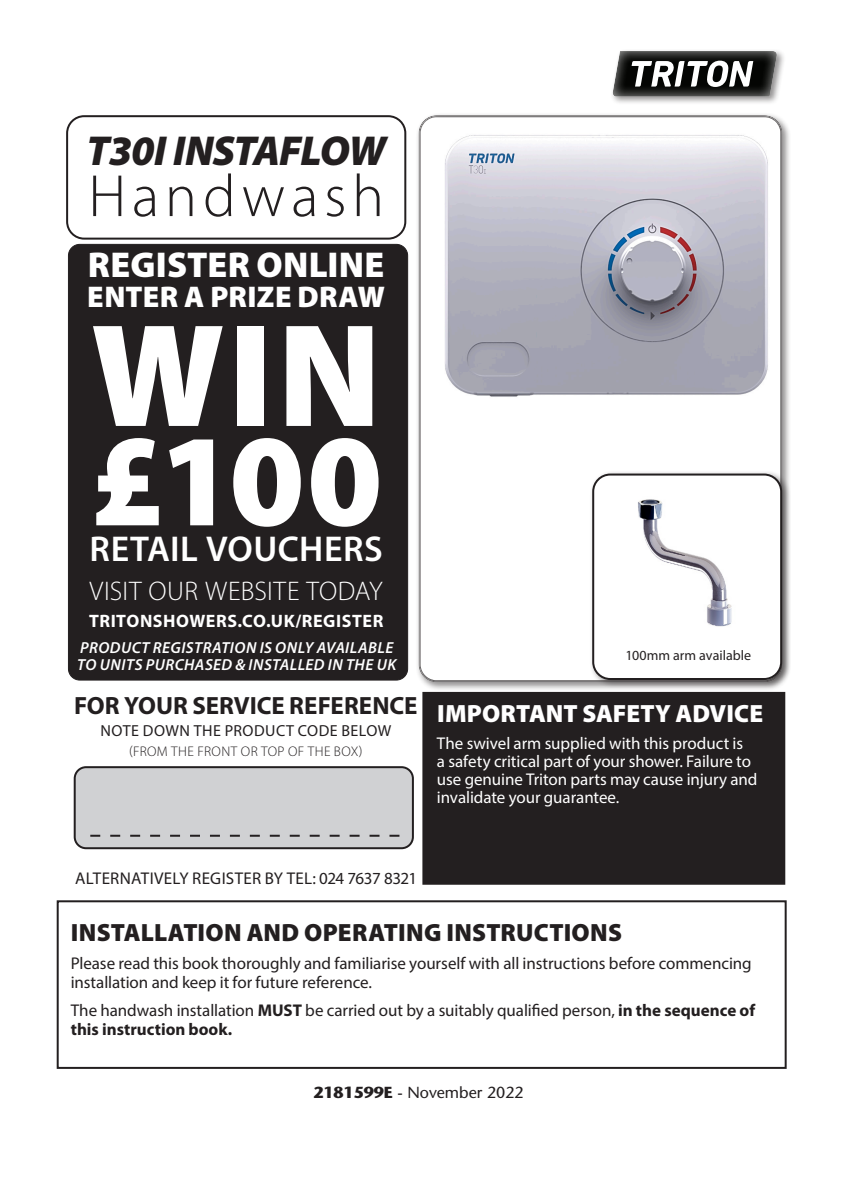
<style>
.page{position:relative;width:842px;height:1191px;background:#fff}
.page>*{position:absolute;margin:0;border:0;box-sizing:border-box;transform-origin:0 0}
.t1{font:900 148px "Myriad Pro";color:#fff}
.t2{font:900 132px "Myriad Pro";color:#fff}
.t3{font:300 60px "Myriad Pro";letter-spacing:.095em;color:#231f20}
.t4{font:italic 900 42px "Myriad Pro";letter-spacing:-.025em;color:#231f20}
.t5{font:900 36px "Myriad Pro";letter-spacing:.005em;color:#fff}
.t6{font:600 36px "Myriad Pro";letter-spacing:.015em;color:#fff}
.t7{font:900 30px "Myriad Pro";letter-spacing:.01em;color:#fff}
.t8{font:300 27px "Myriad Pro";letter-spacing:.01em;color:#fff}
.t9{font:900 25px "Myriad Pro";letter-spacing:.01em;color:#231f20}
.t10{font:700 25px "Myriad Pro";color:#231f20}
.t11{font:900 25px "Myriad Pro";color:#fff}
.t12{font:700 18px "Myriad Pro";letter-spacing:.03em;color:#fff}
.t13{font:17px/19.4px "Myriad Pro";color:#231f20}
.t14{font:17px/18px "Myriad Pro";letter-spacing:-.005em;color:#fff}
.t15{font:italic 600 16px "Myriad Pro";letter-spacing:.03em;color:#fff}
.t16{font:16px "Myriad Pro";letter-spacing:.03em;color:#231f20}
.t17{font:500 16px "Stone Sans Std";color:#231f20}
.t18{font:300 14px "Myriad Pro";letter-spacing:.03em;color:#231f20}
.t19{font:14px "Myriad Pro";color:#231f20}
.s1{font-weight:700}
</style>
<div class="page">
<div style="left:610px;top:48px;width:175px;height:57px;background:#231f20;opacity:.5"></div>
<div style="left:608px;top:50px;width:180px;height:50px;background:#fff;opacity:.75"></div>
<div style="left:415px;top:112px;width:376px;height:579px;background:#231f20;opacity:.5"></div>
<div style="left:416px;top:115px;width:368px;height:568px;background:#fff"></div>
<div style="left:589px;top:470px;width:202px;height:218px;background:#231f20;opacity:.5"></div>
<div style="left:593px;top:474px;width:188px;height:205px;background:#fff;border-radius:17px"></div>
<div style="left:592px;top:473px;width:190px;height:207px;border:2px solid #231f20;border-radius:17px"></div>
<img style="left:638px;top:499px;width:94px;height:128px">
<img style="left:444px;top:135px;width:324px;height:262px">
<div style="left:423px;top:693px;width:361px;height:190px;background:#231f20"></div>
<div style="left:422px;top:692px;width:363px;height:192px;border:2px solid #231f20"></div>
<div style="left:57px;top:900px;width:730px;height:169px;border:2px solid #231f20"></div>
<div style="left:66px;top:115px;width:340px;height:125px;border:2px solid #231f20;border-radius:17px"></div>
<div style="left:75px;top:767px;width:338px;height:81px;background:#d0d1d3;border-radius:11px"></div>
<div style="left:74px;top:766px;width:340px;height:83px;border:2px solid #231f20;border-radius:11px"></div>
<svg style="left:90px;top:834px;width:309px;height:2px"></svg>
<div style="left:68px;top:244px;width:340px;height:436px;background:#231f20;border-radius:11px"></div>
<div style="left:68px;top:244px;width:340px;height:436px;border:1px solid #231f20;border-radius:11px"></div>
<p class="t4" style="left:87px;top:123px;width:301px">T30I INSTAFLOW</p>
<p class="t3" style="left:88px;top:160px;width:297px">Handwash</p>
<p class="t5" style="left:88px;top:240px;width:298px">REGISTER ONLINE</p>
<p class="t7" style="left:87px;top:276px;width:299px">ENTER A PRIZE DRAW</p>
<p class="t1" style="left:91px;top:277px;width:292px">WIN</p>
<p class="t2" style="left:90px;top:392px;width:294px">£100</p>
<p class="t6" style="left:89px;top:525px;width:295px">RETAIL VOUCHERS</p>
<p class="t8" style="left:90px;top:574px;width:295px">VISIT OUR WEBSITE TODAY</p>
<p class="t12" style="left:89px;top:609px;width:296px">TRITONSHOWERS.CO.UK/REGISTER</p>
<p class="t15" style="left:80px;top:637px;width:315px">PRODUCT REGISTRATION IS ONLY AVAILABLE</p>
<p class="t15" style="left:77px;top:654px;width:321px">TO UNITS PURCHASED &amp; INSTALLED IN THE UK</p>
<p class="t15" style="left:96px;top:646px;width:296px">THIS OFFER IS NOT VALID OUTSIDE THE UK</p>
<p class="t10" style="left:74px;top:689px;width:345px">FOR YOUR SERVICE REFERENCE</p>
<p class="t16" style="left:100px;top:720px;width:292px">NOTE DOWN THE PRODUCT CODE BELOW</p>
<p class="t18" style="left:129px;top:742px;width:235px">(FROM THE FRONT OR TOP OF THE BOX)</p>
<p class="t19" style="left:625px;top:647px;width:127px">100mm arm available</p>
<p class="t11" style="left:437px;top:697px;width:327px">IMPORTANT SAFETY ADVICE</p>
<p class="t14" style="left:437px;top:733px;width:322px">The swivel arm supplied with this product is<br>a safety critical part of your shower. Failure to use genuine Triton parts may cause injury and invalidate your guarantee.</p>
<p class="t13" style="left:75px;top:868px;width:344px">ALTERNATIVELY REGISTER BY TEL: 024 7637 8321</p>
<p class="t9" style="left:71px;top:915px;width:553px">INSTALLATION AND OPERATING INSTRUCTIONS</p>
<p class="t13" style="left:71px;top:953px;width:683px">Please read this book thoroughly and familiarise yourself with all instructions before commencing installation and keep it for future reference.</p>
<p class="t13" style="left:71px;top:1000px;width:686px">The handwash installation <span class="s1">MUST</span> be carried out by a suitably qualified person, <span class="s1">in the sequence of this instruction book.</span></p>
<p class="t17" style="left:313px;top:1083px;width:212px"><span class="s1">2181599E</span> - November 2022</p>
</div>
